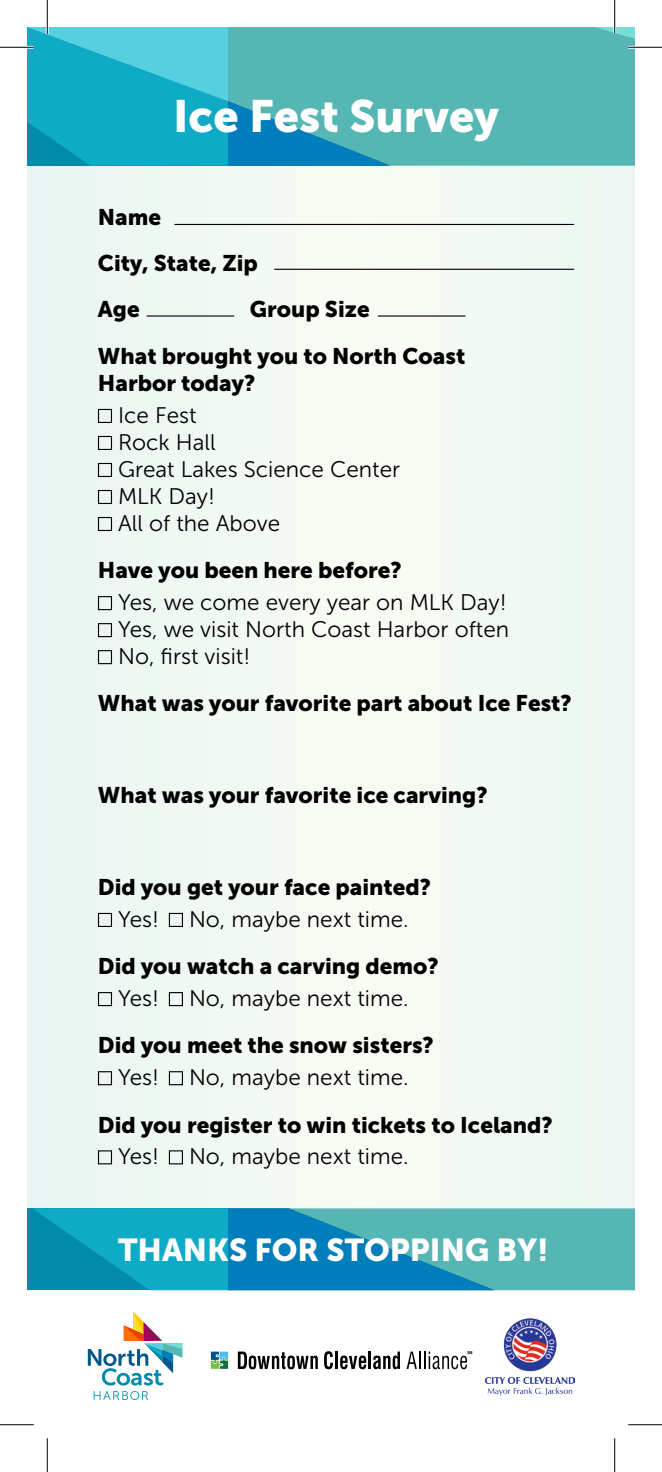
<style>
.page{position:relative;width:662px;height:1472px;background:#fff}
.page>*{position:absolute;margin:0;border:0;box-sizing:border-box;transform-origin:0 0}
.Paragraph_Style_1{font:45px "Museo Sans 900";color:#fff}
.Paragraph_Style_1-2{font:31.5px "Museo Sans 900";color:#fff}
.Paragraph_Style_1-3{font:22.5px/27px "Museo Sans 900";color:#000}
.Paragraph_Style_1-4{font:22.5px "Museo Sans 300";color:#000}
</style>
<div class="page">
<div style="left:27px;top:27px;width:607px;height:1261px;background:#f1f9f3"></div>
<svg style="left:94px;top:1391px;width:54px;height:9px"></svg>
<svg style="left:88px;top:1311px;width:94px;height:74px"></svg>
<hr style="left:368px;top:1351px;width:3px;height:17px;background:#040503">
<hr style="left:335px;top:1351px;width:3px;height:17px;background:#040503">
<svg style="left:211px;top:1351px;width:17px;height:17px"></svg>
<svg style="left:324px;top:1351px;width:9px;height:18px"></svg>
<svg style="left:373px;top:1351px;width:27px;height:18px"></svg>
<svg style="left:238px;top:1351px;width:80px;height:18px"></svg>
<svg style="left:406px;top:1351px;width:66px;height:18px"></svg>
<svg style="left:340px;top:1355px;width:26px;height:14px"></svg>
<img style="left:485px;top:1318px;width:89px;height:77px">
<div style="left:27px;top:1208px;width:201px;height:82px;background:#008aac"></div>
<svg style="left:33px;top:1208px;width:601px;height:82px;background:#269fb8"></svg>
<svg style="left:27px;top:27px;width:607px;height:139px;background:#3eb1bb"></svg>
<div style="left:98px;top:409px;width:14px;height:14px;border:1px solid #000"></div>
<div style="left:98px;top:436px;width:14px;height:14px;border:1px solid #000"></div>
<div style="left:98px;top:463px;width:14px;height:14px;border:1px solid #000"></div>
<div style="left:98px;top:490px;width:14px;height:14px;border:1px solid #000"></div>
<div style="left:98px;top:517px;width:14px;height:14px;border:1px solid #000"></div>
<div style="left:98px;top:596px;width:14px;height:14px;border:1px solid #000"></div>
<div style="left:98px;top:623px;width:14px;height:14px;border:1px solid #000"></div>
<div style="left:98px;top:650px;width:14px;height:14px;border:1px solid #000"></div>
<div style="left:98px;top:913px;width:14px;height:14px;border:1px solid #000"></div>
<div style="left:169px;top:913px;width:14px;height:14px;border:1px solid #000"></div>
<div style="left:98px;top:992px;width:14px;height:14px;border:1px solid #000"></div>
<div style="left:169px;top:992px;width:14px;height:14px;border:1px solid #000"></div>
<div style="left:98px;top:1071px;width:14px;height:14px;border:1px solid #000"></div>
<div style="left:169px;top:1071px;width:14px;height:14px;border:1px solid #000"></div>
<div style="left:98px;top:1150px;width:14px;height:14px;border:1px solid #000"></div>
<div style="left:169px;top:1150px;width:14px;height:14px;border:1px solid #000"></div>
<hr style="left:147px;top:315px;width:87px;height:1px;background:#000">
<hr style="left:274px;top:269px;width:300px;height:1px;background:#000">
<hr style="left:174px;top:224px;width:400px;height:1px;background:#000">
<hr style="left:378px;top:315px;width:87px;height:1px;background:#000">
<hr style="left:0;top:46px;width:34px;height:3px;background:#fff">
<hr style="left:628px;top:46px;width:34px;height:3px;background:#fff">
<hr style="left:46px;top:0;width:3px;height:34px;background:#fff">
<hr style="left:613px;top:0;width:3px;height:34px;background:#fff">
<hr style="left:0;top:47px;width:34px;height:1px;background:#000">
<hr style="left:628px;top:47px;width:34px;height:1px;background:#000">
<hr style="left:0;top:1424px;width:34px;height:1px;background:#000">
<hr style="left:628px;top:1424px;width:34px;height:1px;background:#000">
<hr style="left:47px;top:0;width:1px;height:34px;background:#000">
<hr style="left:47px;top:1438px;width:1px;height:34px;background:#000">
<hr style="left:614px;top:0;width:1px;height:34px;background:#000">
<hr style="left:614px;top:1438px;width:1px;height:34px;background:#000">
<p class="Paragraph_Style_1" style="left:173px;top:90px;width:327px">Ice Fest Survey</p>
<p class="Paragraph_Style_1-3" style="left:98px;top:203px;width:65px">Name</p>
<p class="Paragraph_Style_1-3" style="left:98px;top:249px;width:161px">City, State, Zip</p>
<p class="Paragraph_Style_1-3" style="left:98px;top:295px;width:43px">Age</p>
<p class="Paragraph_Style_1-3" style="left:250px;top:295px;width:121px">Group Size</p>
<p class="Paragraph_Style_1-3" style="left:98px;top:343px;width:369px">What brought you to North Coast<br>Harbor today?</p>
<p class="Paragraph_Style_1-4" style="left:118px;top:403px;width:80px">Ice Fest</p>
<p class="Paragraph_Style_1-4" style="left:118px;top:430px;width:99px">Rock Hall</p>
<p class="Paragraph_Style_1-4" style="left:118px;top:457px;width:283px">Great Lakes Science Center</p>
<p class="Paragraph_Style_1-4" style="left:118px;top:484px;width:98px">MLK Day!</p>
<p class="Paragraph_Style_1-4" style="left:118px;top:511px;width:164px">All of the Above</p>
<p class="Paragraph_Style_1-3" style="left:98px;top:557px;width:305px">Have you been here before?</p>
<p class="Paragraph_Style_1-4" style="left:118px;top:590px;width:390px">Yes, we come every year on MLK Day!</p>
<p class="Paragraph_Style_1-4" style="left:118px;top:617px;width:392px">Yes, we visit North Coast Harbor often</p>
<p class="Paragraph_Style_1-4" style="left:118px;top:644px;width:134px">No, first visit!</p>
<p class="Paragraph_Style_1-3" style="left:98px;top:690px;width:475px">What was your favorite part about Ice Fest?</p>
<p class="Paragraph_Style_1-3" style="left:98px;top:782px;width:391px">What was your favorite ice carving?</p>
<p class="Paragraph_Style_1-3" style="left:98px;top:873px;width:334px">Did you get your face painted?</p>
<p class="Paragraph_Style_1-4" style="left:118px;top:907px;width:42px">Yes!</p>
<p class="Paragraph_Style_1-4" style="left:189px;top:907px;width:221px">No, maybe next time.</p>
<p class="Paragraph_Style_1-3" style="left:98px;top:952px;width:342px">Did you watch a carving demo?</p>
<p class="Paragraph_Style_1-4" style="left:118px;top:986px;width:42px">Yes!</p>
<p class="Paragraph_Style_1-4" style="left:189px;top:986px;width:221px">No, maybe next time.</p>
<p class="Paragraph_Style_1-3" style="left:98px;top:1032px;width:337px">Did you meet the snow sisters?</p>
<p class="Paragraph_Style_1-4" style="left:118px;top:1065px;width:42px">Yes!</p>
<p class="Paragraph_Style_1-4" style="left:189px;top:1065px;width:221px">No, maybe next time.</p>
<p class="Paragraph_Style_1-3" style="left:98px;top:1111px;width:456px">Did you register to win tickets to Iceland?</p>
<p class="Paragraph_Style_1-4" style="left:118px;top:1144px;width:42px">Yes!</p>
<p class="Paragraph_Style_1-4" style="left:189px;top:1144px;width:221px">No, maybe next time.</p>
<p class="Paragraph_Style_1-2" style="left:118px;top:1232px;width:432px">THANKS FOR STOPPING BY!</p>
</div>
